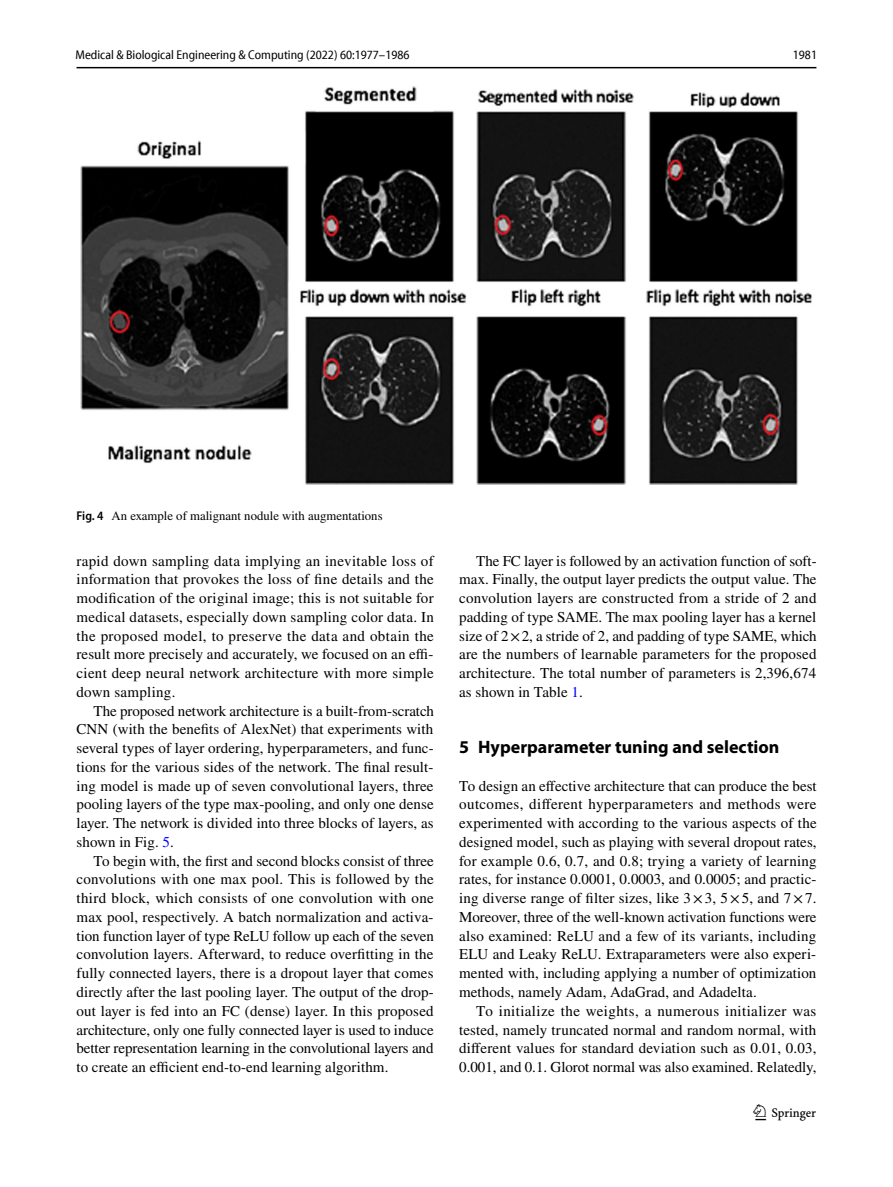
<style>
.page{position:relative;width:893px;height:1187px;background:#fff}
.page>*{position:absolute;margin:0;border:0;box-sizing:border-box;transform-origin:0 0}
.t1{font:22.5px "Springnew Regular 3";color:#000}
.t2{font:700 18px "Myriad Pro";color:#000}
.t3{font:15px/18.8px "STIX";letter-spacing:.005em;color:#000;text-align:justify}
.t4{font:semi-condensed 12.75px "Myriad Pro Unic";color:#000}
.t5{font:12.75px "STIX";color:#000}
.s1{font-family:"Myriad Pro";font-weight:600;font-stretch:semi-condensed}
.s2{color:#00f}
</style>
<div class="page">
<hr style="left:77px;top:67px;width:739px;height:1px;background:#000">
<img style="left:81px;top:87px;width:731px;height:398px">
<p class="t4" style="left:76px;top:50px;width:335px">Medical &amp; Biological Engineering &amp; Computing (2022) 60:1977–1986</p>
<p class="t4" style="left:793px;top:50px;width:26px">1981</p>
<p class="t5" style="left:77px;top:507px;width:308px"><span class="s1">Fig. 4</span> An example of malignant nodule with augmentations</p>
<p class="t3" style="left:77px;top:552px;width:359px">rapid down sampling data implying an inevitable loss of information that provokes the loss of fine details and the modification of the original image; this is not suitable for medical datasets, especially down sampling color data. In the proposed model, to preserve the data and obtain the result more precisely and accurately, we focused on an effi&shy;cient deep neural network architecture with more simple down sampling.</p>
<p class="t3" style="left:77px;top:702px;width:359px;text-indent:17px">The proposed network architecture is a built-from-scratch CNN (with the benefits of AlexNet) that experiments with several types of layer ordering, hyperparameters, and func&shy;tions for the various sides of the network. The final result&shy;ing model is made up of seven convolutional layers, three pooling layers of the type max-pooling, and only one dense layer. The network is divided into three blocks of layers, as shown in Fig. <span class="s2">5</span>.</p>
<p class="t3" style="left:77px;top:852px;width:359px;text-indent:17px">To begin with, the first and second blocks consist of three convolutions with one max pool. This is followed by the third block, which consists of one convolution with one max pool, respectively. A batch normalization and activa&shy;tion function layer of type ReLU follow up each of the seven convolution layers. Afterward, to reduce overfitting in the fully connected layers, there is a dropout layer that comes directly after the last pooling layer. The output of the drop&shy;out layer is fed into an FC (dense) layer. In this proposed architecture, only one fully connected layer is used to induce better representation learning in the convolutional layers and to create an efficient end-to-end learning algorithm.</p>
<p class="t3" style="left:459px;top:552px;width:359px;text-indent:17px">The FC layer is followed by an activation function of soft&shy;max. Finally, the output layer predicts the output value. The convolution layers are constructed from a stride of 2 and padding of type SAME. The max pooling layer has a kernel size of 2×2, a stride of 2, and padding of type SAME, which are the numbers of learnable parameters for the proposed architecture. The total number of parameters is 2,396,674 as shown in Table <span class="s2">1</span>.</p>
<p class="t2" style="left:459px;top:735px;width:322px">5 Hyperparameter tuning and selection</p>
<p class="t3" style="left:459px;top:777px;width:359px">To design an effective architecture that can produce the best outcomes, different hyperparameters and methods were experimented with according to the various aspects of the designed model, such as playing with several dropout rates, for example 0.6, 0.7, and 0.8; trying a variety of learning rates, for instance 0.0001, 0.0003, and 0.0005; and practic&shy;ing diverse range of filter sizes, like 3×3, 5×5, and 7×7.<br>Moreover, three of the well-known activation functions were also examined: ReLU and a few of its variants, including ELU and Leaky ReLU. Extraparameters were also experi&shy;mented with, including applying a number of optimization methods, namely Adam, AdaGrad, and Adadelta.</p>
<p class="t3" style="left:459px;top:1002px;width:359px;text-indent:17px">To initialize the weights, a numerous initializer was tested, namely truncated normal and random normal, with different values for standard deviation such as 0.01, 0.03, 0.001, and 0.1. Glorot normal was also examined. Relatedly,</p>
<h1 class="t1" style="left:755px;top:1104px;width:62px">1 3</h1>
</div>
